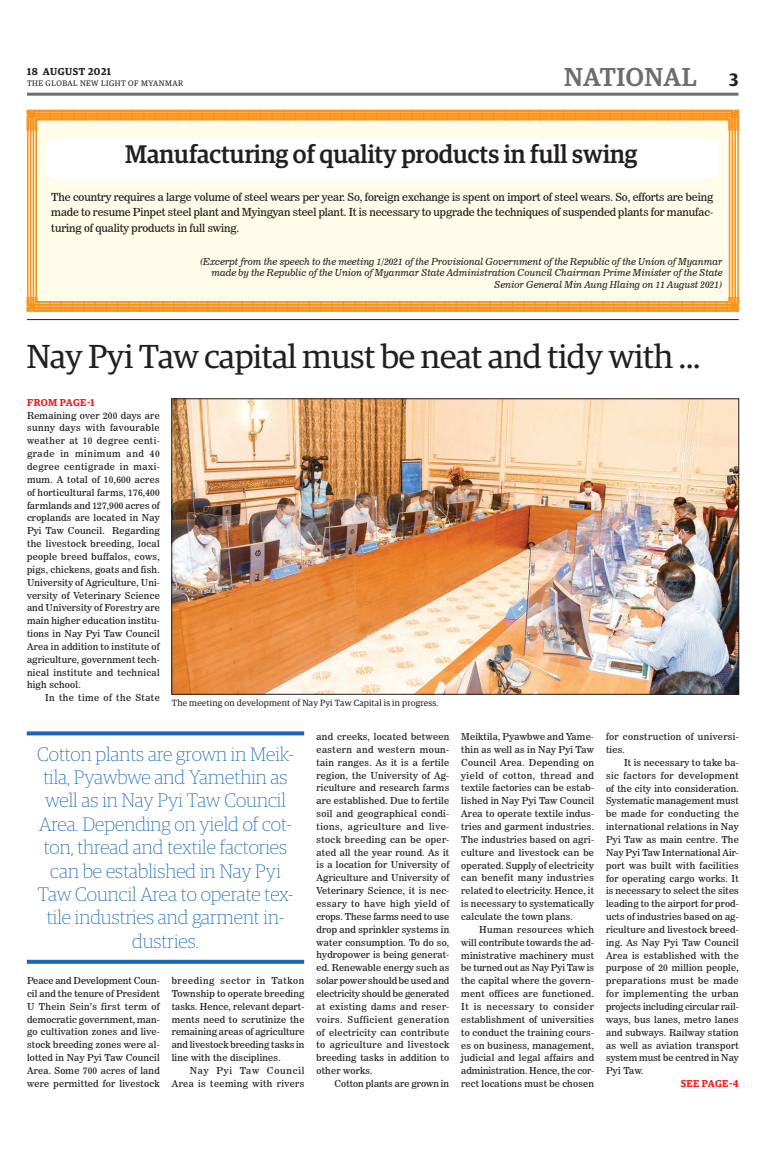
<style>
.page{position:relative;width:773px;height:1152px;background:#fff}
.page>*{position:absolute;margin:0;border:0;box-sizing:border-box;transform-origin:0 0}
.t1{font:33.3px "Guardian Egyp";letter-spacing:-.01em;color:#231f20}
.t2{font:500 26px "Guardian Egyp";letter-spacing:.02em;color:#6c6d70}
.t3{font:500 25.5px "Guardian Egyp";color:#231f20;scale:.96 1}
.t4{font:20px "Metrix Windings";letter-spacing:-.035em;color:#f7931d}
.t5{font:20px "Metrix Windings";letter-spacing:-.015em;color:#f7931d}
.t6{font:100 19.5px/23.4px "Guardian Egyp";color:#1768b4;text-align:center}
.t7{font:11px/15.2px "News 706 BT Roman C";letter-spacing:-.01em;color:#231f20;text-align:justify}
.t8{font:600 10px "Guardian Egyp";letter-spacing:.04em;color:#ee1d23}
.t9{font:600 10px "Guardian Egyp";letter-spacing:.055em;color:#231f20}
.t10{font:9.5px/12.9px "News 706 BT Roman C";letter-spacing:.02em;color:#231f20;text-align:justify}
.t11{font:9.5px/11.4px "News 706 BT Italic C";color:#231f20;text-align:right}
.t12{font:9.5px/12.9px "News 706 BT Roman C";letter-spacing:.04em;color:#231f20;text-align:right}
.t13{font:9px "Guardian Egyp";letter-spacing:.02em;color:#231f20}
.t14{font:8px "Guardian Egyp";letter-spacing:.06em;color:#231f20}
.s1{font-weight:600;font-size:18px;color:#231f20}
</style>
<div class="page">
<hr style="left:27px;top:93px;width:711px;height:3px;background:#6c6d70">
<div style="left:28px;top:110px;width:711px;height:201px;background:#fffde9"></div>
<div style="left:46px;top:139px;width:671px;height:40px;background:#fff;border-radius:9px"></div>
<svg style="left:27px;top:110px;width:711px;height:20px"></svg>
<svg style="left:27px;top:297px;width:711px;height:15px"></svg>
<hr style="left:35px;top:127px;width:2px;height:170px;background:#f7931d">
<hr style="left:33px;top:127px;width:1px;height:170px;background:#f7931d">
<hr style="left:30px;top:127px;width:1px;height:170px;background:#f7931d">
<hr style="left:27px;top:127px;width:2px;height:170px;background:#f7931d">
<hr style="left:737px;top:130px;width:1px;height:167px;background:#f7931d">
<hr style="left:734px;top:130px;width:2px;height:167px;background:#f7931d">
<hr style="left:731px;top:130px;width:2px;height:167px;background:#f7931d">
<hr style="left:728px;top:130px;width:2px;height:167px;background:#f7931d">
<svg style="left:27px;top:960px;width:277px;height:4px"></svg>
<svg style="left:27px;top:731px;width:277px;height:4px"></svg>
<img style="left:174px;top:401px;width:562px;height:291px">
<hr style="left:27px;top:319px;width:711px;height:1px;background:#231f20">
<p class="t9" style="left:27px;top:64px;width:85px">18 AUGUST 2021</p>
<p class="t14" style="left:27px;top:78px;width:158px">THE GLOBAL NEW LIGHT OF MYANMAR</p>
<h2 class="t2" style="left:564px;top:59px;width:176px">NATIONAL <span class="s1">3</span></h2>
<h3 class="t5" style="left:27px;top:110px;width:713px">BGGGGGGGGGGGGGGGGGGGGGGGGGGGGGGGGGGGGGGGGGGGGGGGGGGGGGGGGGGGA</h3>
<h3 class="t3" style="left:125px;top:136px;width:535px">Manufacturing of quality products in full swing</h3>
<p class="t7" style="left:51px;top:190px;width:663px">The country requires a large volume of steel wears per year. So, foreign exchange is spent on import of steel wears. So, efforts are being made to resume Pinpet steel plant and Myingyan steel plant. It is necessary to upgrade the techniques of suspended plants for manufac&shy;turing of quality products in full swing.</p>
<p class="t11" style="left:200px;top:256px;width:524px">(Excerpt from the speech to the meeting 1/2021 of the Provisional Government of the Republic of the Union of Myanmar made by the Republic of the Union of Myanmar State Administration Council Chairman Prime Minister of the State<br>Senior General Min Aung Hlaing on 11 August 2021)</p>
<h3 class="t4" style="left:27px;top:297px;width:713px">CHHHHHHHHHHHHHHHHHHHHHHHHHHHHHHHHHHHHHHHHHHHHHHHHHHHHHHHHHHHHHD</h3>
<h1 class="t1" style="left:27px;top:333px;width:675px">Nay Pyi Taw capital must be neat and tidy with ...</h1>
<p class="t8" style="left:27px;top:395px;width:69px">FROM PAGE-1</p>
<p class="t10" style="left:27px;top:409px;width:134px">Remaining over 200 days are sunny days with favourable weather at 10 degree centi&shy;grade in minimum and 40 degree centigrade in maxi&shy;mum. A total of 10,600 acres of horticultural farms, 176,400 farmlands and 127,900 acres of croplands are located in Nay Pyi Taw Council. Regarding the livestock breeding, local people breed buffalos, cows, pigs, chickens, goats and fish.<br>University of Agriculture, Uni&shy;versity of Veterinary Science and University of Forestry are main higher education institu&shy;tions in Nay Pyi Taw Council Area in addition to institute of agriculture, government tech&shy;nical institute and technical high school.</p>
<p class="t12" style="left:45px;top:691px;width:116px">In the time of the State</p>
<p class="t13" style="left:172px;top:697px;width:268px">The meeting on development of Nay Pyi Taw Capital is in progress.</p>
<p class="t6" style="left:37px;top:741px;width:258px">Cotton plants are grown in Meik&shy;tila, Pyawbwe and Yamethin as well as in Nay Pyi Taw Council<br>Area. Depending on yield of cot&shy;ton, thread and textile factories can be established in Nay Pyi<br>Taw Council Area to operate tex&shy;tile industries and garment in&shy;dustries.</p>
<p class="t10" style="left:27px;top:974px;width:134px">Peace and Development Coun&shy;cil and the tenure of President U Thein Sein’s first term of democratic government, man&shy;go cultivation zones and live&shy;stock breeding zones were al&shy;lotted in Nay Pyi Taw Council Area. Some 700 acres of land were permitted for livestock</p>
<p class="t10" style="left:172px;top:974px;width:134px">breeding sector in Tatkon Township to operate breeding tasks. Hence, relevant depart&shy;ments need to scrutinize the remaining areas of agriculture and livestock breeding tasks in line with the disciplines.</p>
<p class="t12" style="left:172px;top:1064px;width:134px">Nay Pyi Taw Council<br>Area is teeming with rivers</p>
<p class="t10" style="left:316px;top:730px;width:134px">and creeks, located between eastern and western moun&shy;tain ranges. As it is a fertile region, the University of Ag&shy;riculture and research farms are established. Due to fertile soil and geographical condi&shy;tions, agriculture and live&shy;stock breeding can be oper&shy;ated all the year round. As it is a location for University of Agriculture and University of Veterinary Science, it is nec&shy;essary to have high yield of crops. These farms need to use drop and sprinkler systems in water consumption. To do so, hydropower is being generat&shy;ed. Renewable energy such as solar power should be used and electricity should be generated at existing dams and reser&shy;voirs. Sufficient generation of electricity can contribute to agriculture and livestock breeding tasks in addition to other works.</p>
<p class="t10" style="left:334px;top:1077px;width:116px">Cotton plants are grown in</p>
<p class="t10" style="left:461px;top:730px;width:134px">Meiktila, Pyawbwe and Yame&shy;thin as well as in Nay Pyi Taw Council Area. Depending on yield of cotton, thread and textile factories can be estab&shy;lished in Nay Pyi Taw Council Area to operate textile indus&shy;tries and garment industries.<br>The industries based on agri&shy;culture and livestock can be operated. Supply of electricity can benefit many industries related to electricity. Hence, it is necessary to systematically calculate the town plans.</p>
<p class="t10" style="left:461px;top:923px;width:134px;text-indent:18px">Human resources which will contribute towards the ad&shy;ministrative machinery must be turned out as Nay Pyi Taw is the capital where the govern&shy;ment offices are functioned.<br>It is necessary to consider establishment of universities to conduct the training cours&shy;es on business, management, judicial and legal affairs and administration. Hence, the cor&shy;rect locations must be chosen</p>
<p class="t10" style="left:606px;top:730px;width:134px">for construction of universi&shy;ties.</p>
<p class="t10" style="left:606px;top:756px;width:134px;text-indent:18px">It is necessary to take ba&shy;sic factors for development of the city into consideration.<br>Systematic management must be made for conducting the international relations in Nay Pyi Taw as main centre. The Nay Pyi Taw International Air&shy;port was built with facilities for operating cargo works. It is necessary to select the sites leading to the airport for prod&shy;ucts of industries based on ag&shy;riculture and livestock breed&shy;ing. As Nay Pyi Taw Council Area is established with the purpose of 20 million people, preparations must be made for implementing the urban projects including circular rail&shy;ways, bus lanes, metro lanes and subways. Railway station as well as aviation transport system must be centred in Nay Pyi Taw.</p>
<p class="t8" style="left:680px;top:1076px;width:59px">SEE PAGE-4</p>
</div>
